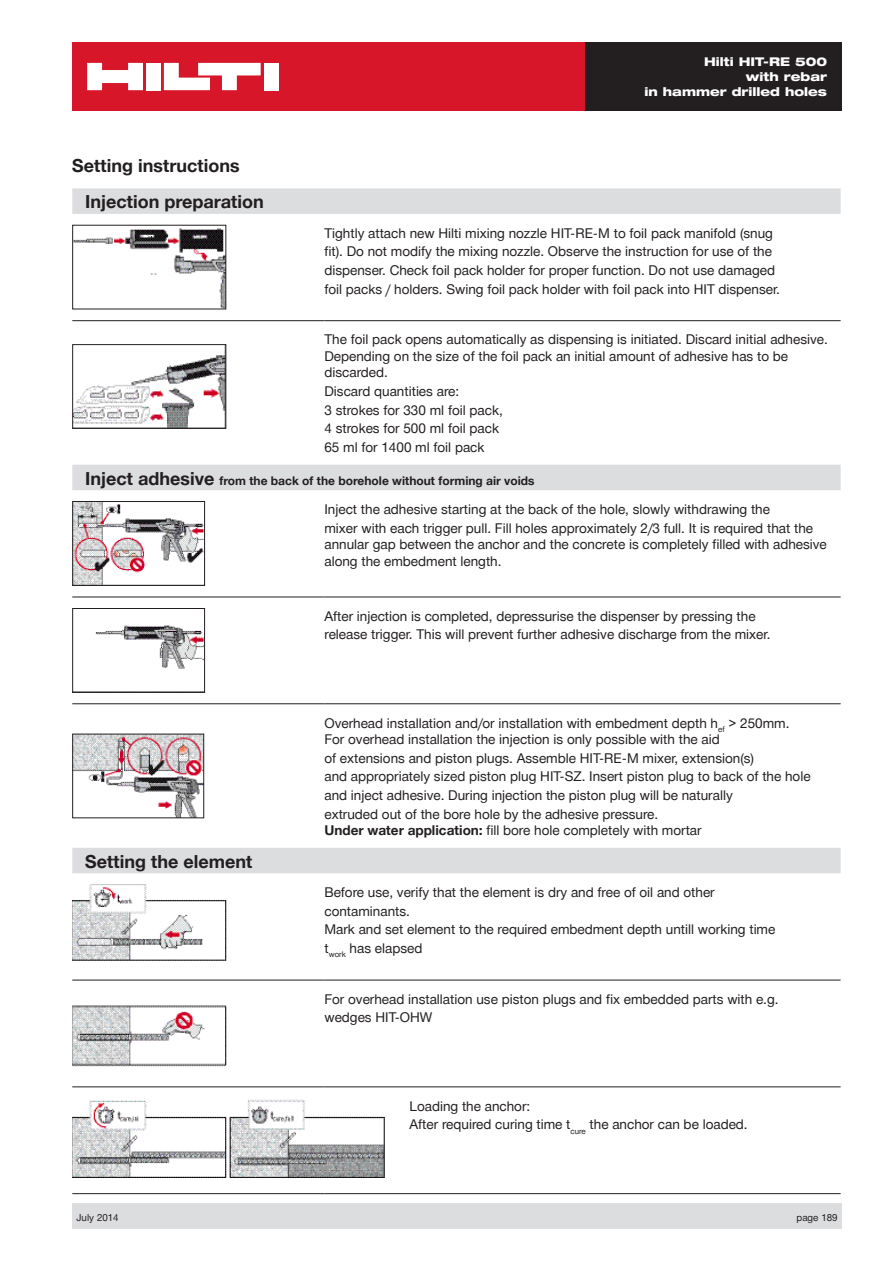
<style>
.page{position:relative;width:893px;height:1263px;background:#fff}
.page>*{position:absolute;margin:0;border:0;box-sizing:border-box;transform-origin:0 0}
.t1{font:700 18px "Hilti";color:#231f20}
.t2{font:13.5px/18.6px "Hilti";color:#231f20}
.t3{font:700 12px "Hilti";color:#231f20}
.t4{font:800 expanded 12px/15px "Hilti";color:#fff;text-align:right}
.t5{font:9.75px "Hilti";color:#231f20}
.s1{font-size:18px}
.s2{font-weight:700}
</style>
<div class="page">
<div style="left:72px;top:1203px;width:770px;height:26px;background:#dcdddf"></div>
<div style="left:72px;top:43px;width:513px;height:68px;background:#d71729"></div>
<div style="left:146px;top:63px;width:15px;height:27px;background:#fff"></div>
<div style="left:264px;top:63px;width:15px;height:27px;background:#fff"></div>
<svg style="left:87px;top:63px;width:56px;height:27px"></svg>
<svg style="left:164px;top:63px;width:97px;height:27px"></svg>
<div style="left:585px;top:43px;width:257px;height:68px;background:#231f20"></div>
<svg style="left:72px;top:188px;width:769px;height:685px"></svg>
<hr style="left:72px;top:320px;width:252px;height:1px;background:#231f20">
<hr style="left:324px;top:320px;width:517px;height:1px;background:#231f20">
<hr style="left:72px;top:597px;width:252px;height:1px;background:#231f20">
<hr style="left:324px;top:597px;width:517px;height:1px;background:#231f20">
<hr style="left:72px;top:703px;width:252px;height:1px;background:#231f20">
<hr style="left:324px;top:703px;width:517px;height:1px;background:#231f20">
<hr style="left:72px;top:980px;width:252px;height:1px;background:#231f20">
<hr style="left:324px;top:980px;width:517px;height:1px;background:#231f20">
<hr style="left:72px;top:1086px;width:252px;height:1px;background:#231f20">
<hr style="left:324px;top:1086px;width:517px;height:1px;background:#231f20">
<hr style="left:72px;top:1193px;width:252px;height:1px;background:#231f20">
<hr style="left:324px;top:1193px;width:517px;height:1px;background:#231f20">
<img style="left:74px;top:227px;width:150px;height:80px">
<div style="left:72px;top:225px;width:154px;height:84px;border:1px solid #231f20"></div>
<img style="left:74px;top:346px;width:150px;height:81px">
<div style="left:72px;top:344px;width:154px;height:85px;border:1px solid #231f20"></div>
<img style="left:74px;top:503px;width:129px;height:81px">
<div style="left:72px;top:501px;width:133px;height:85px;border:1px solid #231f20"></div>
<img style="left:74px;top:610px;width:129px;height:81px">
<div style="left:72px;top:608px;width:133px;height:85px;border:1px solid #231f20"></div>
<img style="left:74px;top:736px;width:128px;height:80px">
<div style="left:72px;top:734px;width:132px;height:84px;border:1px solid #231f20"></div>
<img style="left:72px;top:885px;width:155px;height:76px">
<img style="left:72px;top:1005px;width:155px;height:62px">
<img style="left:72px;top:1099px;width:313px;height:78px">
<h1 class="t1" style="left:72px;top:153px;width:169px">Setting instructions</h1>
<h1 class="t1" style="left:85px;top:189px;width:180px">Injection preparation</h1>
<p class="t4" style="left:644px;top:54px;width:184px">Hilti HIT-RE 500<br>with rebar<br>in hammer drilled holes</p>
<p class="t2" style="left:324px;top:223px;width:457px">Tightly attach new Hilti mixing nozzle HIT-RE-M to foil pack manifold (snug fit). Do not modify the mixing nozzle. Observe the instruction for use of the dispenser. Check foil pack holder for proper function. Do not use damaged foil packs / holders. Swing foil pack holder with foil pack into HIT dispenser.</p>
<p class="t2" style="left:324px;top:331px;width:505px;line-height:16.5px">The foil pack opens automatically as dispensing is initiated. Discard initial adhesive.<br>Depending on the size of the foil pack an initial amount of adhesive has to be discarded.</p>
<p class="t2" style="left:324px;top:382px;width:180px">Discard quantities are:<br>3 strokes for 330 ml foil pack,<br>4 strokes for 500 ml foil pack<br>65 ml for 1400 ml foil pack</p>
<p class="t3" style="left:85px;top:472px;width:451px"><span class="s1">Inject adhesive</span> from the back of the borehole without forming air voids</p>
<p class="t2" style="left:324px;top:500px;width:490px">Inject the adhesive starting at the back of the hole, slowly withdrawing the<br>mixer with each trigger pull. Fill holes approximately 2/3 full. It is required that the</p>
<p class="t2" style="left:324px;top:536px;width:504px;line-height:16.5px">annular gap between the anchor and the concrete is completely filled with adhesive along the embedment length.</p>
<p class="t2" style="left:324px;top:606px;width:447px">After injection is completed, depressurise the dispenser by pressing the release trigger. This will prevent further adhesive discharge from the mixer.</p>
<h1 class="t1" style="left:85px;top:848px;width:169px">Setting the element</h1>
<p class="t2" style="left:324px;top:714px;width:467px;line-height:16.5px">Overhead installation and/or installation with embedment depth h<sub>ef</sub> &gt; 250mm.<br>For overhead installation the injection is only possible with the aid</p>
<p class="t2" style="left:324px;top:748px;width:488px">of extensions and piston plugs. Assemble HIT-RE-M mixer, extension(s)<br>and appropriately sized piston plug HIT-SZ. Insert piston plug to back of the hole and inject adhesive. During injection the piston plug will be naturally<br>extruded out of the bore hole by the adhesive pressure.</p>
<p class="t2" style="left:324px;top:821px;width:379px"><span class="s2">Under water application:</span> fill bore hole completely with mortar</p>
<p class="t2" style="left:324px;top:883px;width:452px">Before use, verify that the element is dry and free of oil and other contaminants.<br>Mark and set element to the required embedment depth untill working time t<sub>work</sub> has elapsed</p>
<p class="t2" style="left:324px;top:989px;width:456px">For overhead installation use piston plugs and fix embedded parts with e.g. wedges HIT-OHW</p>
<p class="t2" style="left:409px;top:1096px;width:340px">Loading the anchor:<br>After required curing time t<sub>cure</sub> the anchor can be loaded.</p>
<p class="t5" style="left:77px;top:1211px;width:44px">July 2014</p>
<p class="t5" style="left:797px;top:1211px;width:43px">page 189</p>
</div>
